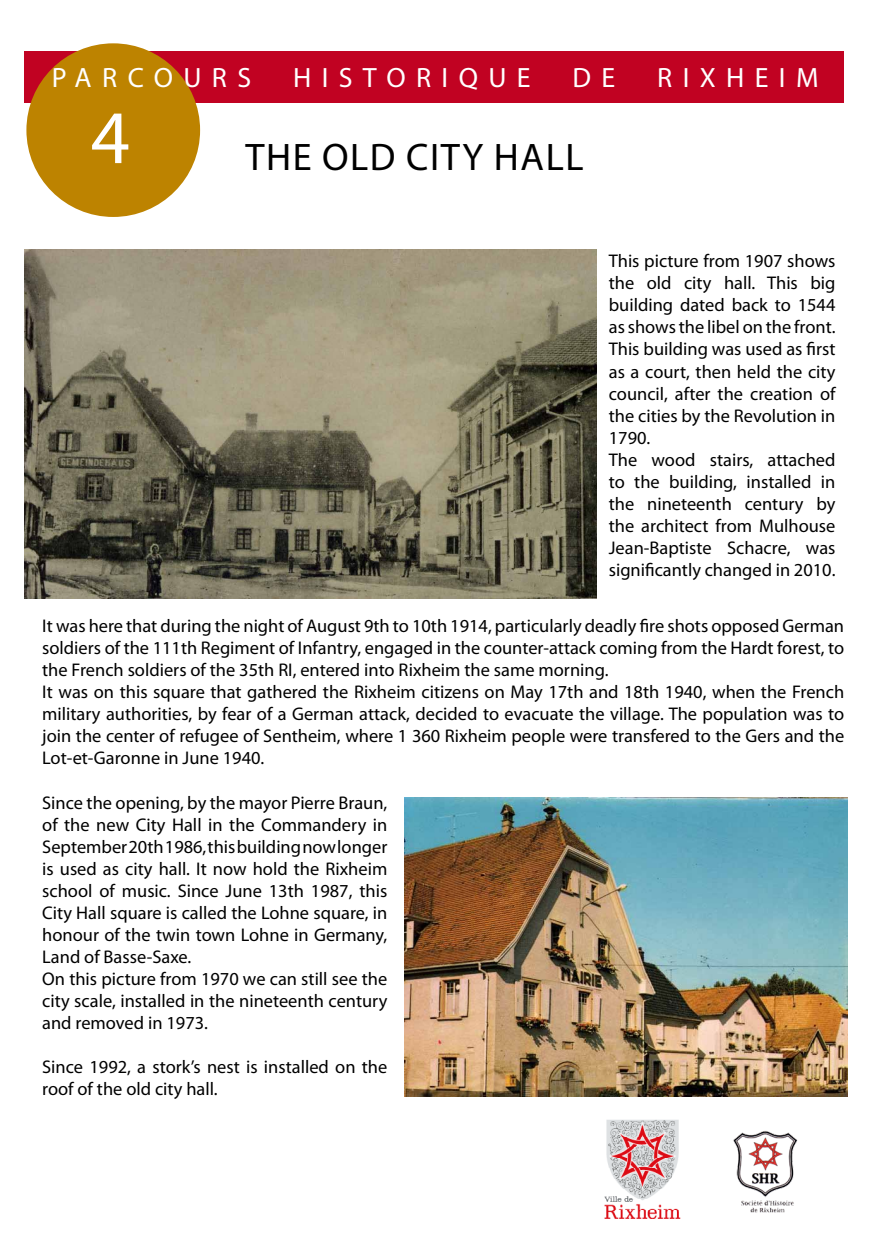
<style>
.page{position:relative;width:869px;height:1241px;background:#fff}
.page>*{position:absolute;margin:0;border:0;box-sizing:border-box;transform-origin:0 0}
.t1{font:76.12px "Myriad Pro";color:#fff}
.t2{font:38.5px "Myriad Pro";letter-spacing:.04em;color:#000}
.t3{font:28px "Myriad Pro";letter-spacing:.37em;color:#fff}
.t4{font:18.38px/22.1px "Myriad Pro";color:#000}
</style>
<div class="page">
<div style="left:25px;top:51px;width:818px;height:52px;background:#c10222"></div>
<div style="left:26px;top:43px;width:174px;height:174px;background:#bd8300;border-radius:50%"></div>
<img style="left:733px;top:1131px;width:65px;height:82px">
<img style="left:604px;top:1119px;width:76px;height:99px">
<img style="left:25px;top:249px;width:571px;height:349px">
<img style="left:404px;top:797px;width:443px;height:299px">
<h3 class="t3" style="left:52px;top:60px;width:201px">Parcours</h3>
<h3 class="t3" style="left:293px;top:60px;width:239px">historique</h3>
<h3 class="t3" style="left:572px;top:60px;width:44px">d e</h3>
<h3 class="t3" style="left:657px;top:60px;width:163px">Rixheim</h3>
<h1 class="t1" style="left:91px;top:91px;width:41px">4</h1>
<h2 class="t2" style="left:245px;top:133px;width:319px">The old city hall</h2>
<p class="t4" style="left:608px;top:250px;width:228px">This picture from 1907 shows the old city hall. This big building dated back to 1544 as shows the libel on the front.<br>This building was used as first as a court, then held the city council, after the creation of the cities by the Revolution in<br>1790.<br>The wood stairs, attached to the building, installed in the nineteenth century by the architect from Mulhouse<br>Jean-Baptiste Schacre, was significantly changed in 2010.</p>
<p class="t4" style="left:42px;top:614px;width:803px">It was here that during the night of August 9th to 10th 1914, particularly deadly fire shots opposed German soldiers of the 111th Regiment of I nfantry, engaged in the counter-attack coming from the Hardt forest, to the French soldiers of the 35th RI, entered into Rixheim the same morning.<br>It was on this square that gathered the Rixheim citizens on May 17th and 18th 1940, when the French military authorities, by fear of a German attack, decided to evacuate the village. The population was to join the center of refugee of Sentheim, where 1 360 Rixheim people were transfered to the Gers and the Lot-et-Garonne in June 1940.</p>
<p class="t4" style="left:42px;top:791px;width:346px">Since the opening, by the mayor Pierre Braun, of the new City Hall in the Commandery in September 20th 1986, this building now longer is used as city hall. It now hold the Rixheim school of music. Since June 13th 1987, this City Hall square is called the Lohne square, in honour of the twin town Lohne in Germany, Land of Basse-Saxe.<br>On this picture from 1970 we can still see the city scale, installed in the nineteenth century and removed in 1973.</p>
<p class="t4" style="left:42px;top:1055px;width:346px">Since 1992, a stork’s nest is installed on the roof of the old city hall.</p>
</div>
